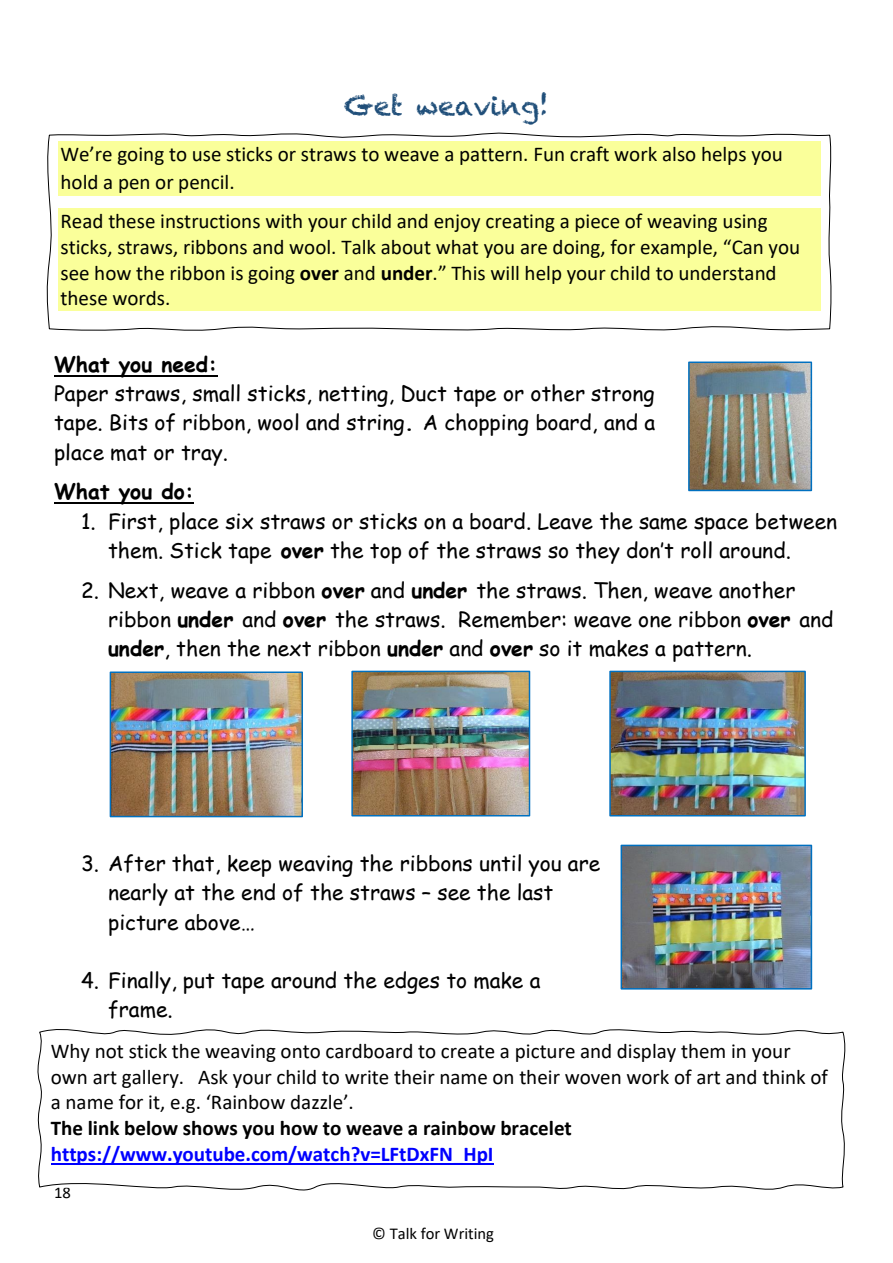
<style>
.page{position:relative;width:893px;height:1263px;background:#fff}
.page>*{position:absolute;margin:0;border:0;box-sizing:border-box;transform-origin:0 0}
.t1{font:27px "Chalkduster";color:#1f4e79}
.t2{font:21px/29.2px "Comic Sans MS";color:#000}
.t3{font:21px/25.7px "Calibri";color:#000}
.t4{font:700 21px/25.7px "Calibri";color:#000}
.t5{font:700 21px "Comic Sans MS";color:#000}
.t6{font:16.5px "Calibri";color:#000}
.s1{font-weight:700}
.s2{color:#00f}
</style>
<div class="page">
<svg style="left:46px;top:132px;width:786px;height:199px"></svg>
<div style="left:58px;top:141px;width:763px;height:28px;background:#faff9a"></div>
<div style="left:58px;top:169px;width:763px;height:27px;background:#faff9a"></div>
<div style="left:58px;top:208px;width:763px;height:26px;background:#faff9a"></div>
<div style="left:58px;top:234px;width:763px;height:26px;background:#faff9a"></div>
<div style="left:58px;top:260px;width:763px;height:25px;background:#faff9a"></div>
<div style="left:58px;top:285px;width:763px;height:26px;background:#faff9a"></div>
<hr style="left:54px;top:375px;width:163px;height:2px;background:#000">
<hr style="left:54px;top:502px;width:140px;height:2px;background:#000">
<svg style="left:37px;top:1029px;width:809px;height:162px"></svg>
<hr style="left:51px;top:1163px;width:443px;height:1px;background:#00f">
<img style="left:691px;top:365px;width:118px;height:123px">
<div style="left:688px;top:362px;width:124px;height:129px;border:2px solid #0070c0"></div>
<img style="left:354px;top:674px;width:173px;height:139px">
<div style="left:351px;top:671px;width:179px;height:145px;border:2px solid #0070c0"></div>
<img style="left:113px;top:674px;width:187px;height:140px">
<div style="left:110px;top:671px;width:193px;height:146px;border:2px solid #0070c0"></div>
<img style="left:612px;top:674px;width:191px;height:139px">
<div style="left:609px;top:671px;width:197px;height:145px;border:2px solid #0070c0"></div>
<img style="left:624px;top:848px;width:185px;height:138px">
<div style="left:621px;top:845px;width:191px;height:144px;border:2px solid #0070c0"></div>
<p class="t1" style="left:344px;top:89px;width:207px">Get weaving!</p>
<p class="t3" style="left:60px;top:142px;width:724px;line-height:27.6px">We’re going to use sticks or straws to weave a pattern. Fun craft work also helps you hold a pen or pencil.</p>
<p class="t3" style="left:60px;top:210px;width:741px">Read these instructions with your child and enjoy creating a piece of weaving using sticks, straws, ribbons and wool. Talk about what you are doing, for example, “Can you see how the ribbon is going <span class="s1">over</span> and <span class="s1">under</span>.” This will help your child to understand these words.</p>
<p class="t5" style="left:54px;top:349px;width:165px">What you need:</p>
<p class="t2" style="left:54px;top:378px;width:603px;text-align:justify">Paper straws, small sticks, netting, Duct tape or other strong tape. Bits of ribbon, wool and string<span class="s1">.</span> A chopping board, and a place mat or tray.</p>
<p class="t5" style="left:54px;top:476px;width:142px">What you do:</p>
<p class="t2" style="left:108px;top:506px;width:731px;text-indent:-27px">1. First, place six straws or sticks on a board. Leave the same space between them. Stick tape <span class="s1">over</span> the top of the straws so they don’t roll around.</p>
<p class="t2" style="left:108px;top:574px;width:727px;text-indent:-27px">2. Next, weave a ribbon <span class="s1">over</span> and <span class="s1">under</span> the straws. Then, weave another ribbon <span class="s1">under</span> and <span class="s1">over</span> the straws. Remember: weave one ribbon <span class="s1">over</span> and <span class="s1">under</span>, then the next ribbon <span class="s1">under</span> and <span class="s1">over</span> so it makes a pattern.</p>
<p class="t2" style="left:108px;top:848px;width:494px;text-indent:-27px">3. After that, keep weaving the ribbons until you are nearly at the end of the straws – see the last picture above…</p>
<p class="t2" style="left:81px;top:965px;width:461px">4. Finally, put tape around the edges to make a</p>
<p class="t2" style="left:108px;top:994px;width:66px">frame.</p>
<p class="t3" style="left:51px;top:1040px;width:779px">Why not stick the weaving onto cardboard to create a picture and display them in your own art gallery. Ask your child to write their name on their woven work of art and think of a name for it, e.g. ‘Rainbow dazzle’.</p>
<p class="t4" style="left:51px;top:1117px;width:523px">The link below shows you how to weave a rainbow bracelet <span class="s2">https://www.youtube.com/watch?v=LFtDxFN_HpI</span></p>
<p class="t6" style="left:54px;top:1186px;width:18px">18</p>
<p class="t6" style="left:372px;top:1226px;width:123px">© Talk for Writing</p>
</div>
